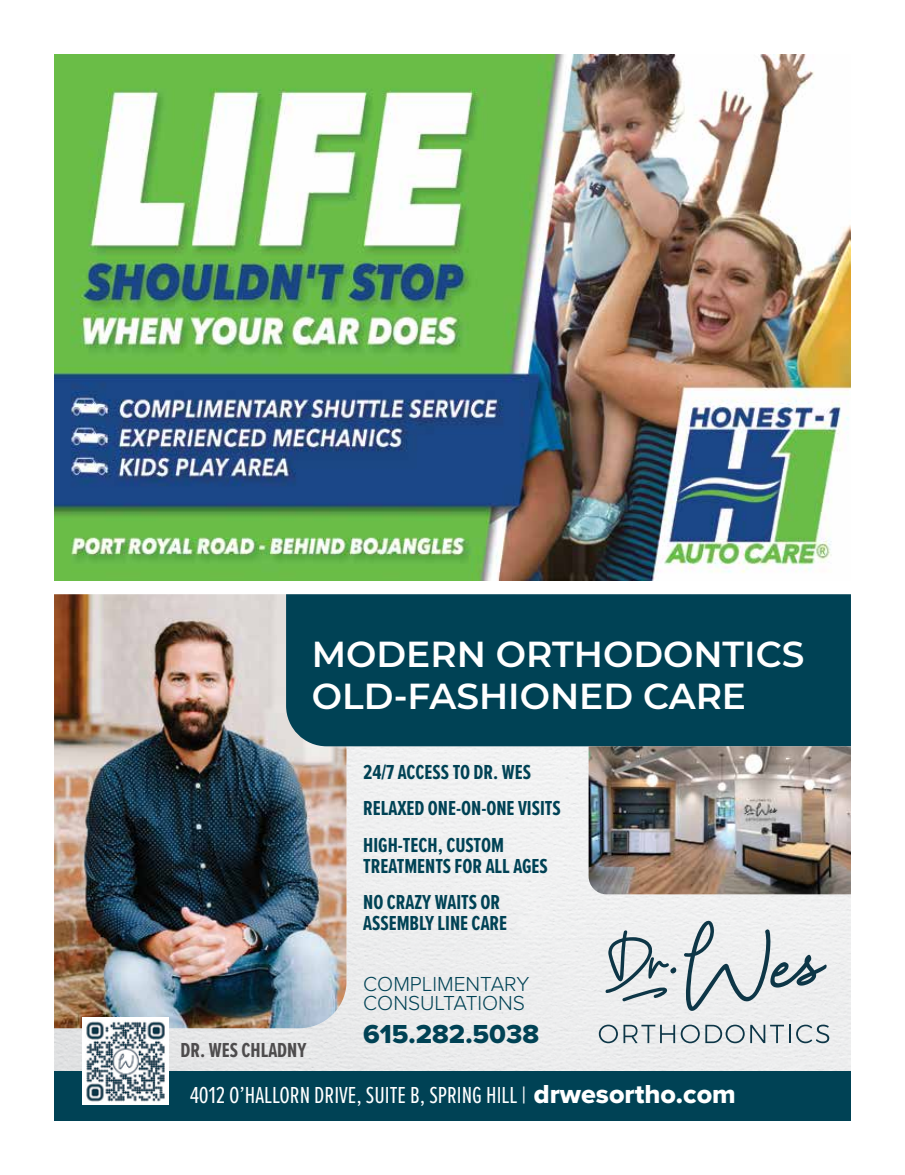
<style>
.page{position:relative;width:905px;height:1175px;background:#fff}
.page>*{position:absolute;margin:0;border:0;box-sizing:border-box;transform-origin:0 0}
.t1{font:600 36px/42px "Montserrat";color:#fff}
.t2{font:27px "Proxima Nova Extrabld";color:#004255}
.t3{font:24px "Proxima Nova Ex Cn";color:#fff}
.t4{font:700 21px/36px "Proxima Nova Ex Cn";color:#004255}
.t5{font:300 21px/19.5px "Proxima Nova";color:#004255}
.t6{font:700 21px "Proxima Nova Ex Cn";color:#4e4c4d}
.s1{font-family:"Proxima Nova Extrabld";font-size:27px}
</style>
<div class="page">
<div style="left:54px;top:746px;width:796px;height:325px;background:#eeeeef"></div>
<div style="left:54px;top:1071px;width:796px;height:49px;background:#004255"></div>
<img style="left:54px;top:594px;width:292px;height:434px">
<svg style="left:598px;top:1024px;width:101px;height:19px"></svg>
<svg style="left:705px;top:1024px;width:39px;height:19px"></svg>
<svg style="left:750px;top:1024px;width:40px;height:19px"></svg>
<svg style="left:796px;top:1024px;width:33px;height:19px"></svg>
<svg style="left:605px;top:930px;width:71px;height:71px"></svg>
<svg style="left:683px;top:920px;width:143px;height:90px"></svg>
<div style="left:286px;top:594px;width:564px;height:152px;background:#004255"></div>
<img style="left:82px;top:1017px;width:87px;height:87px">
<img style="left:588px;top:746px;width:262px;height:148px">
<img style="left:54px;top:54px;width:796px;height:526px">
<h1 class="t1" style="left:312px;top:632px;width:494px">MODERN ORTHODONTICS<br>OLD-FASHIONED CARE</h1>
<p class="t6" style="left:181px;top:1034px;width:127px">DR. WES CHLADNY</p>
<p class="t4" style="left:363px;top:754px;width:199px">24/7 ACCESS TO DR. WES<br>RELAXED ONE-ON-ONE VISITS<br>HIGH-TECH, CUSTOM</p>
<p class="t4" style="left:363px;top:847px;width:186px">TREATMENTS FOR ALL AGES<br>NO CRAZY WAITS OR</p>
<p class="t4" style="left:363px;top:904px;width:145px">ASSEMBLY LINE CARE</p>
<p class="t5" style="left:363px;top:972px;width:168px">COMPLIMENTARY<br>CONSULTATIONS</p>
<p class="t2" style="left:363px;top:1013px;width:177px">615.282.5038</p>
<p class="t3" style="left:190px;top:1077px;width:547px">4012 O’HALLORN DRIVE, SUITE B, SPRING HILL | <span class="s1">drwesortho.com</span></p>
</div>
